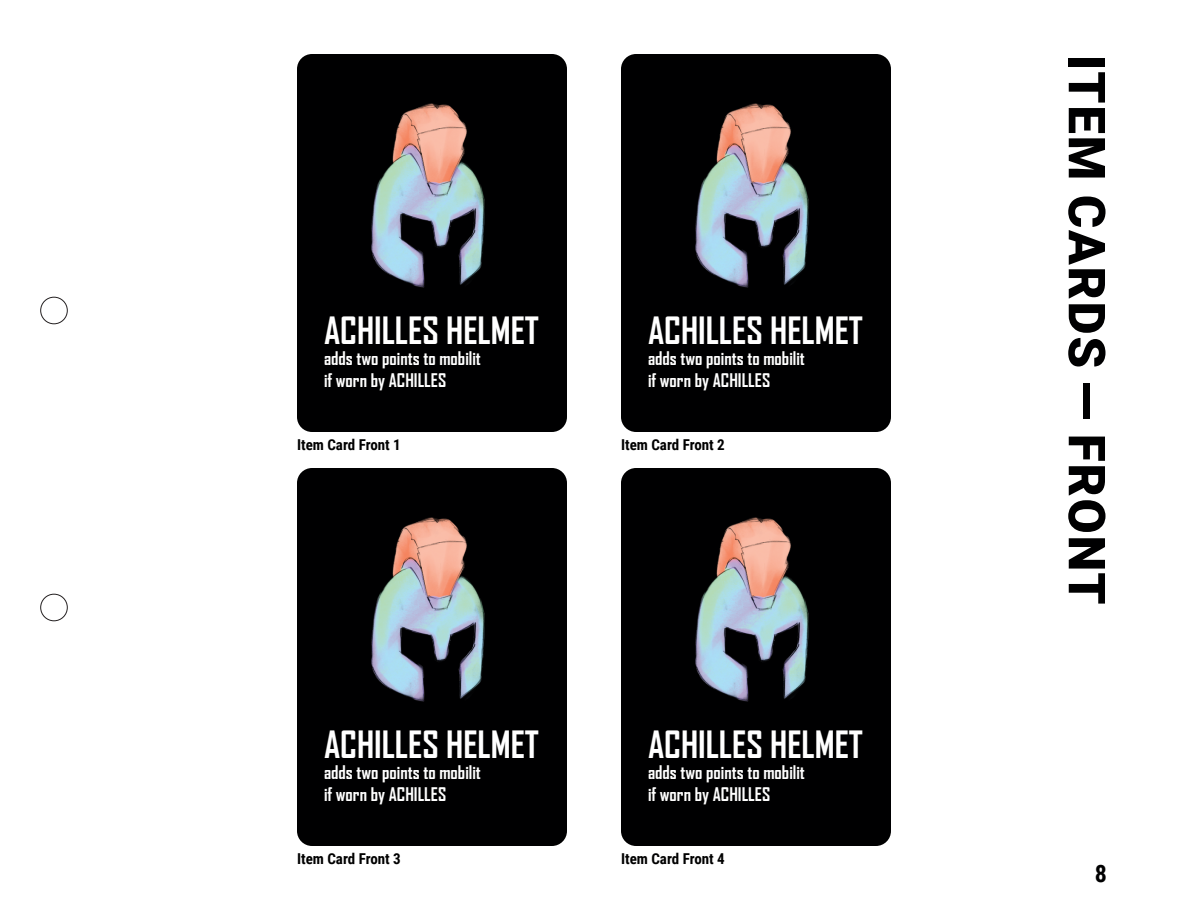
<style>
.page{position:relative;width:1188px;height:918px;background:#fff}
.page>*{position:absolute;margin:0;border:0;box-sizing:border-box;transform-origin:0 0}
.t1{font:900 51px "Roboto";letter-spacing:.035em;color:#000001}
.t2{font:700 36px "Agency FB";color:#fff}
.t3{font:700 24px "Roboto Condensed";color:#000001}
.t4{font:700 18px/21.6px "Agency FB";color:#fff}
.t5{font:700 15px "Roboto Condensed";color:#000001}
</style>
<div class="page">
<div style="left:40px;top:297px;width:28px;height:27px;border:1px solid #231f20;border-radius:50%"></div>
<div style="left:40px;top:594px;width:28px;height:27px;border:1px solid #231f20;border-radius:50%"></div>
<img style="left:297px;top:54px;width:270px;height:378px">
<img style="left:297px;top:468px;width:270px;height:378px">
<img style="left:621px;top:54px;width:270px;height:378px">
<img style="left:621px;top:468px;width:270px;height:378px">
<h2 class="t2" style="left:324px;top:308px;width:216px">ACHILLES HELMET</h2>
<p class="t4" style="left:324px;top:347px;width:158px">adds two points to mobilit if worn by ACHILLES</p>
<h2 class="t2" style="left:648px;top:308px;width:216px">ACHILLES HELMET</h2>
<p class="t4" style="left:648px;top:347px;width:158px">adds two points to mobilit if worn by ACHILLES</p>
<p class="t5" style="left:297px;top:436px;width:105px">Item Card Front 1</p>
<p class="t5" style="left:621px;top:436px;width:105px">Item Card Front 2</p>
<h2 class="t2" style="left:324px;top:722px;width:216px">ACHILLES HELMET</h2>
<p class="t4" style="left:324px;top:761px;width:158px">adds two points to mobilit if worn by ACHILLES</p>
<h2 class="t2" style="left:648px;top:722px;width:216px">ACHILLES HELMET</h2>
<p class="t4" style="left:648px;top:761px;width:158px">adds two points to mobilit if worn by ACHILLES</p>
<p class="t5" style="left:297px;top:850px;width:105px">Item Card Front 3</p>
<p class="t5" style="left:621px;top:850px;width:105px">Item Card Front 4</p>
<h1 class="t1" style="left:1116px;top:55px;width:551px;rotate:90deg">ITEM CARDS — FRONT</h1>
<h3 class="t3" style="left:1095px;top:860px;width:14px">8</h3>
</div>
